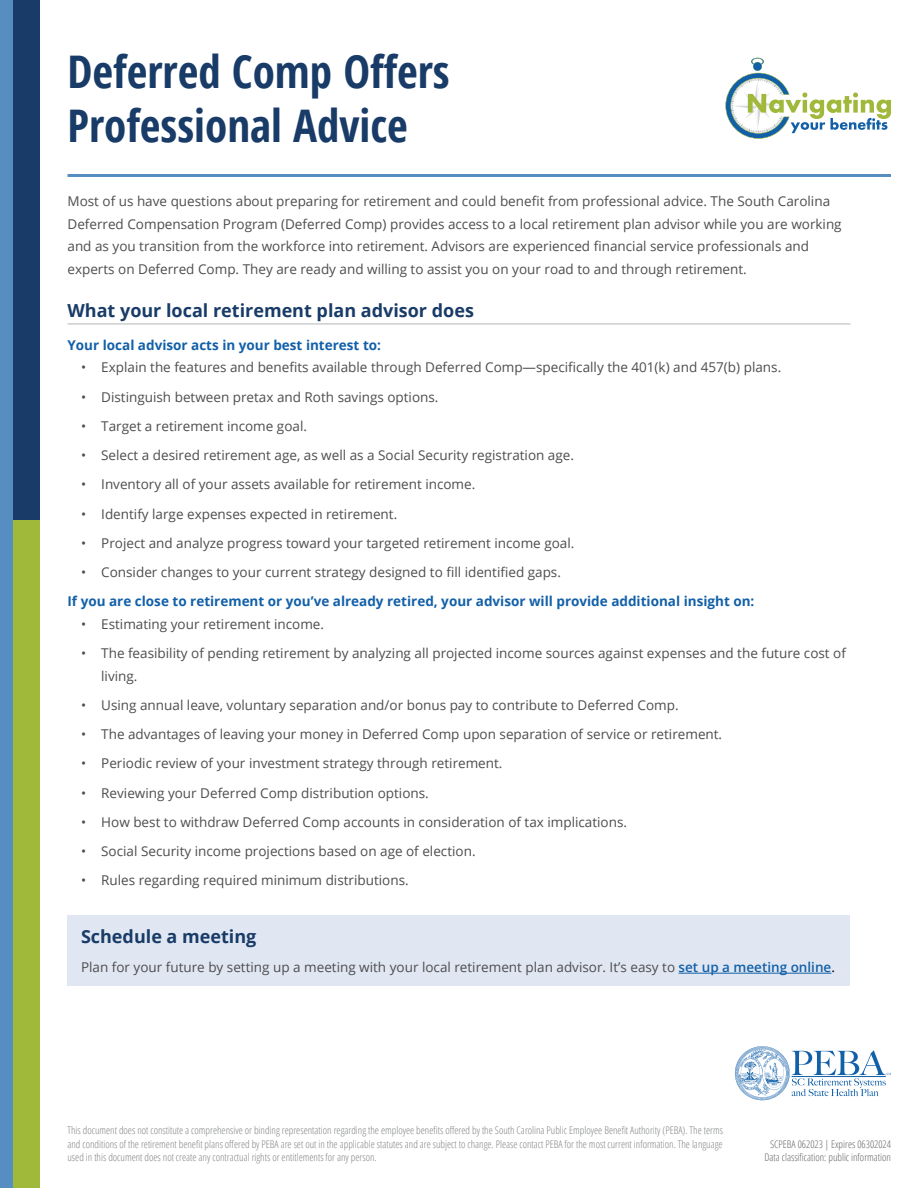
<style>
.page{position:relative;width:918px;height:1188px;background:#fff}
.page>*{position:absolute;margin:0;border:0;box-sizing:border-box;transform-origin:0 0}
.t1{font:700 condensed 45px/54px "Open Sans";color:#183b67}
.t2{font:700 18px "Open Sans";color:#183b67}
.t3{font:13.5px/22.5px "Open Sans";color:#4d4d4f}
.t4{font:700 13.5px "Open Sans";color:#1260a8}
.t5{font:300 condensed 10.5px/13.5px "Open Sans";color:#808285;text-align:justify}
.t6{font:300 condensed 10.5px/13.5px "Open Sans";color:#636466;text-align:center}
.s1{font-weight:600;color:#1260a8}
.s2{color:#000}
</style>
<div class="page">
<svg style="left:725px;top:58px;width:166px;height:81px"></svg>
<hr style="left:68px;top:174px;width:823px;height:3px;background:#568ec1">
<div style="left:0;top:0;width:14px;height:1188px;background:#568ec1"></div>
<div style="left:14px;top:0;width:26px;height:520px;background:#183b67"></div>
<div style="left:14px;top:520px;width:26px;height:668px;background:#a0b93b"></div>
<svg style="left:735px;top:1046px;width:156px;height:54px"></svg>
<hr style="left:68px;top:323px;width:782px;height:1px;background:#bcbec0">
<div style="left:68px;top:915px;width:782px;height:70px;background:#e1e7f2"></div>
<hr style="left:679px;top:973px;width:152px;height:1px;background:#1260a8">
<h1 class="t1" style="left:68px;top:44px;width:384px">Deferred Comp Offers<br>Professional Advice</h1>
<p class="t3" style="left:68px;top:190px;width:776px">Most of us have questions about preparing for retirement and could benefit from professional advice. The South Carolina Deferred Compensation Program (Deferred Comp) provides access to a local retirement plan advisor while you are working and as you transition from the workforce into retirement. Advisors are experienced financial service professionals and experts on Deferred Comp. They are ready and willing to assist you on your road to and through retirement.</p>
<h2 class="t2" style="left:68px;top:298px;width:408px">What your local retirement plan advisor does</h2>
<p class="t4" style="left:68px;top:335px;width:315px">Your local advisor acts in your best interest to:</p>
<p class="t3" style="left:81px;top:356px;width:702px">• Explain the features and benefits available through Deferred Comp—specifically the 401(k) and 457(b) plans.</p>
<p class="t3" style="left:81px;top:385px;width:359px">• Distinguish between pretax and Roth savings options.</p>
<p class="t3" style="left:81px;top:414px;width:228px">• Target a retirement income goal.</p>
<p class="t3" style="left:81px;top:444px;width:495px">• Select a desired retirement age, as well as a Social Security registration age.</p>
<p class="t3" style="left:81px;top:473px;width:396px">• Inventory all of your assets available for retirement income.</p>
<p class="t3" style="left:81px;top:502px;width:318px">• Identify large expenses expected in retirement.</p>
<p class="t3" style="left:81px;top:531px;width:495px">• Project and analyze progress toward your targeted retirement income goal.</p>
<p class="t3" style="left:81px;top:561px;width:482px">• Consider changes to your current strategy designed to fill identified gaps.</p>
<p class="t4" style="left:68px;top:592px;width:688px">If you are close to retirement or you’ve already retired, your advisor will provide additional insight on:</p>
<p class="t3" style="left:81px;top:612px;width:245px">• Estimating your retirement income.</p>
<p class="t3" style="left:101px;top:642px;width:746px;text-indent:-20px">• The feasibility of pending retirement by analyzing all projected income sources against expenses and the future cost of living.</p>
<p class="t3" style="left:81px;top:693px;width:599px">• Using annual leave, voluntary separation and/or bonus pay to contribute to Deferred Comp.</p>
<p class="t3" style="left:81px;top:723px;width:643px">• The advantages of leaving your money in Deferred Comp upon separation of service or retirement.</p>
<p class="t3" style="left:81px;top:752px;width:423px">• Periodic review of your investment strategy through retirement.</p>
<p class="t3" style="left:81px;top:781px;width:349px">• Reviewing your Deferred Comp distribution options.</p>
<p class="t3" style="left:81px;top:810px;width:548px">• How best to withdraw Deferred Comp accounts in consideration of tax implications.</p>
<p class="t3" style="left:81px;top:840px;width:396px">• Social Security income projections based on age of election.</p>
<p class="t3" style="left:81px;top:869px;width:329px">• Rules regarding required minimum distributions.</p>
<h2 class="t2" style="left:81px;top:923px;width:177px">Schedule a meeting</h2>
<p class="t3" style="left:81px;top:955px;width:756px">Plan for your future by setting up a meeting with your local retirement plan advisor. It’s easy to <span class="s1">set up a meeting online</span><span class="s2">.</span></p>
<p class="t5" style="left:68px;top:1123px;width:657px">This document does not constitute a comprehensive or binding representation regarding the employee benefits offered by the South Carolina Public Employee Benefit Authority (PEBA). The terms and conditions of the retirement benefit plans offered by PEBA are set out in the applicable statutes and are subject to change. Please contact PEBA for the most current information. The language used in this document does not create any contractual rights or entitlements for any person.</p>
<p class="t6" style="left:764px;top:1137px;width:128px">SCPEBA 062023 | Expires 06302024<br>Data classification: public information</p>
</div>
